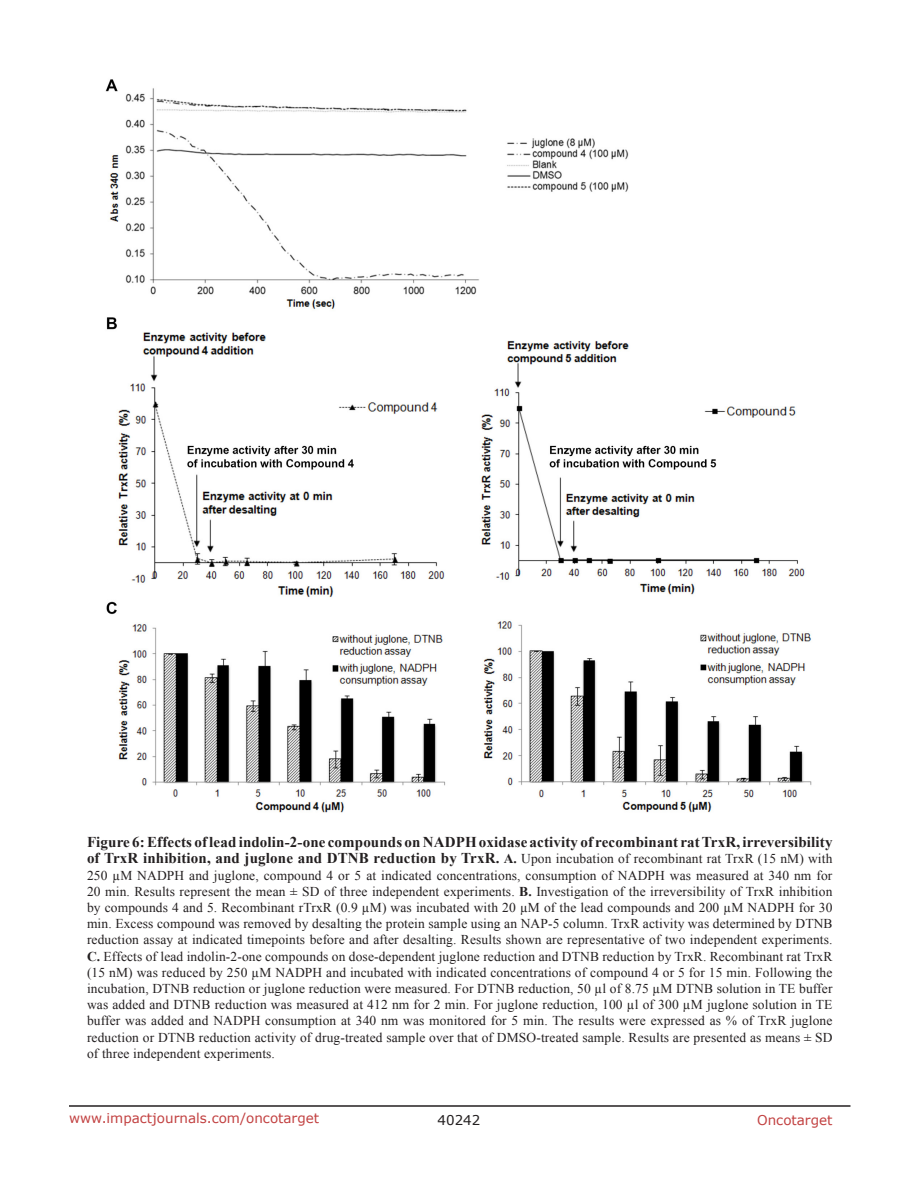
<style>
.page{position:relative;width:918px;height:1188px;background:#fff}
.page>*{position:absolute;margin:0;border:0;box-sizing:border-box;transform-origin:0 0}
.figuretext{font:700 15px/16.2px "Times New Roman";letter-spacing:.01em;color:#231f20}
.figuretext-2{font:13.5px/16.2px "Times New Roman";letter-spacing:.01em;color:#231f20;text-align:justify}
.t1{font:13.5px "Verdana";color:#c24141}
.t2{font:13.5px "Verdana";color:#231f20}
.s1{font-size:13.5px}
.s2{font-weight:400;font-size:13.5px}
.s3{font-weight:700}
</style>
<div class="page">
<hr style="left:69px;top:1105px;width:781px;height:2px;background:#231f20">
<img style="left:105px;top:79px;width:707px;height:734px">
<p class="figuretext" style="left:87px;top:834px;width:747px">Figure 6: Effects of lead indolin-2-one compounds on NADPH oxidase activity of recombinant rat TrxR, irreversibility of TrxR inhibition, and juglone and DTNB reduction by TrxR. <span class="s1">A.</span> <span class="s2">Upon incubation of recombinant rat TrxR (15 nM) with</span></p>
<p class="figuretext-2" style="left:87px;top:867px;width:747px">250 µM NADPH and juglone, compound 4 or 5 at indicated concentrations, consumption of NADPH was measured at 340 nm for 20 min. Results represent the mean ± SD of three independent experiments. <span class="s3">B.</span> Investigation of the irreversibility of TrxR inhibition by compounds 4 and 5. Recombinant rTrxR (0.9 µM) was incubated with 20 µM of the lead compounds and 200 µM NADPH for 30 min. Excess compound was removed by desalting the protein sample using an NAP-5 column. TrxR activity was determined by DTNB reduction assay at indicated timepoints before and after desalting. Results shown are representative of two independent experiments.<br><span class="s3">C.</span> Effects of lead indolin-2-one compounds on dose-dependent juglone reduction and DTNB reduction by TrxR. Recombinant rat TrxR (15 nM) was reduced by 250 µM NADPH and incubated with indicated concentrations of compound 4 or 5 for 15 min. Following the incubation, DTNB reduction or juglone reduction were measured. For DTNB reduction, 50 µl of 8.75 µM DTNB solution in TE buffer was added and DTNB reduction was measured at 412 nm for 2 min. For juglone reduction, 100 µl of 300 µM juglone solution in TE buffer was added and NADPH consumption at 340 nm was monitored for 5 min. The results were expressed as % of TrxR juglone reduction or DTNB reduction activity of drug-treated sample over that of DMSO-treated sample. Results are presented as means ± SD of three independent experiments.</p>
<p class="t1" style="left:69px;top:1109px;width:252px">www.impactjournals.com/oncotarget</p>
<p class="t2" style="left:438px;top:1111px;width:44px">40242</p>
<p class="t1" style="left:757px;top:1111px;width:77px">Oncotarget</p>
</div>
